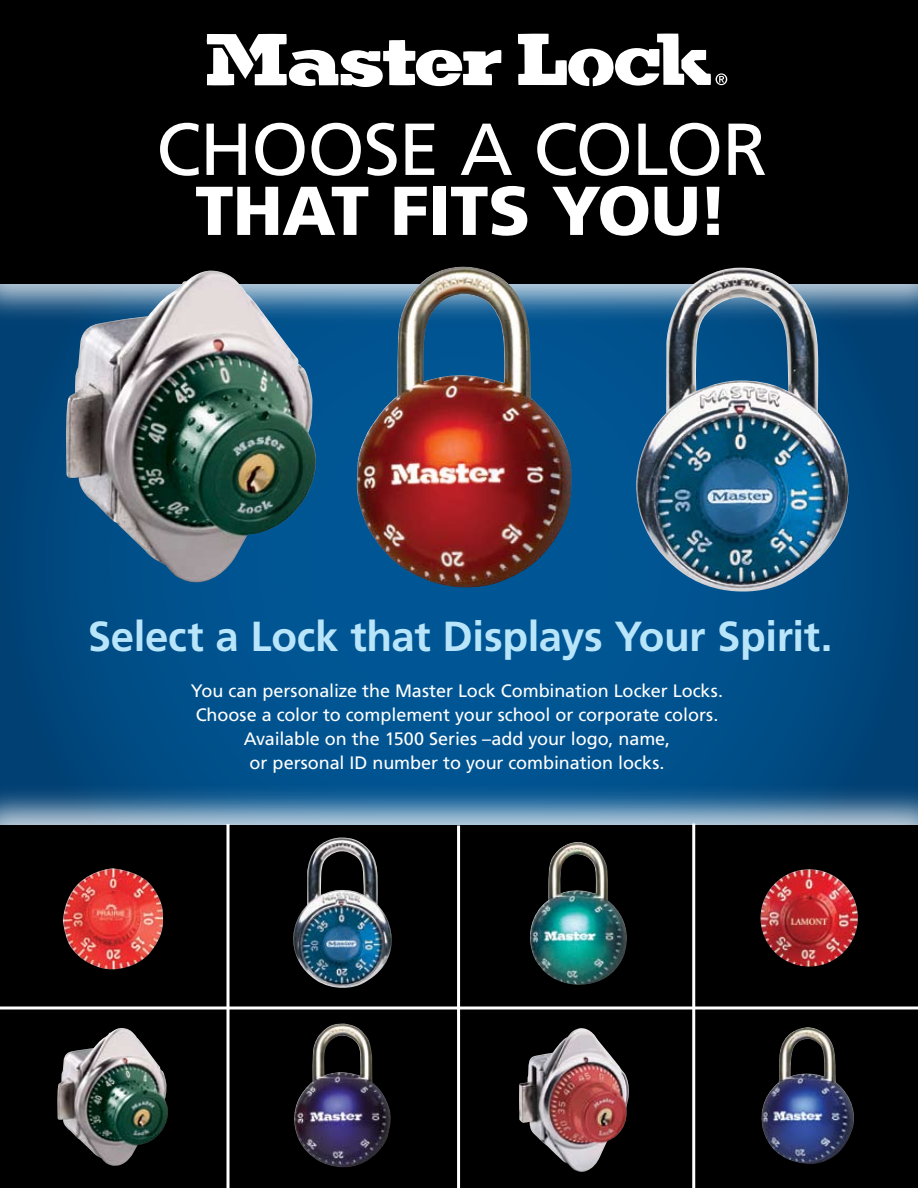
<style>
.page{position:relative;width:918px;height:1188px;background:#fff}
.page>*{position:absolute;margin:0;border:0;box-sizing:border-box;transform-origin:0 0}
.t1{font:73.5px "Frutiger";letter-spacing:-.02em;color:#fff}
.t2{font:900 69px "Frutiger";letter-spacing:-.01em;color:#fff}
.t3{font:700 42px "Frutiger";letter-spacing:-.01em;color:#b9e5fa}
.t4{font:18px/24px "Frutiger";letter-spacing:-.005em;color:#fff;text-align:center}
</style>
<div class="page">
<svg style="left:0;top:324px;width:918px;height:462px;background:#004d87"></svg>
<div style="left:0;top:0;width:918px;height:324px;background:#fff;opacity:.75"></div>
<div style="left:0;top:0;width:918px;height:284px;background:#000"></div>
<div style="left:0;top:786px;width:918px;height:402px;background:#fff;opacity:.75"></div>
<div style="left:0;top:825px;width:918px;height:363px;background:#000"></div>
<img style="left:635px;top:267px;width:219px;height:331px">
<svg style="left:207px;top:34px;width:294px;height:53px"></svg>
<svg style="left:518px;top:34px;width:209px;height:52px"></svg>
<svg style="left:226px;top:824px;width:4px;height:364px"></svg>
<hr style="left:457px;top:825px;width:3px;height:363px;background:#fff">
<hr style="left:692px;top:824px;width:3px;height:364px;background:#fff">
<hr style="left:0;top:1006px;width:918px;height:3px;background:#fff">
<img style="left:530px;top:842px;width:97px;height:143px">
<img style="left:57px;top:1028px;width:111px;height:138px">
<img style="left:294px;top:1023px;width:97px;height:145px">
<img style="left:761px;top:869px;width:97px;height:98px;border-radius:50%">
<img style="left:63px;top:868px;width:101px;height:102px">
<img style="left:519px;top:1028px;width:110px;height:144px">
<img style="left:761px;top:1027px;width:93px;height:137px">
<img style="left:344px;top:266px;width:237px;height:332px">
<img style="left:66px;top:270px;width:252px;height:316px">
<img style="left:293px;top:837px;width:99px;height:151px">
<h1 class="t1" style="left:156px;top:106px;width:613px">CHOOSE A COLOR</h1>
<h2 class="t2" style="left:195px;top:169px;width:535px">THAT FITS YOU!</h2>
<h3 class="t3" style="left:88px;top:612px;width:746px">Select a Lock that Displays Your Spirit.</h3>
<p class="t4" style="left:191px;top:678px;width:534px">You can personalize the Master Lock Combination Locker Locks.<br>Choose a color to complement your school or corporate colors.<br>Available on the 1500 Series –add your logo, name,<br>or personal ID number to your combination locks.</p>
</div>
